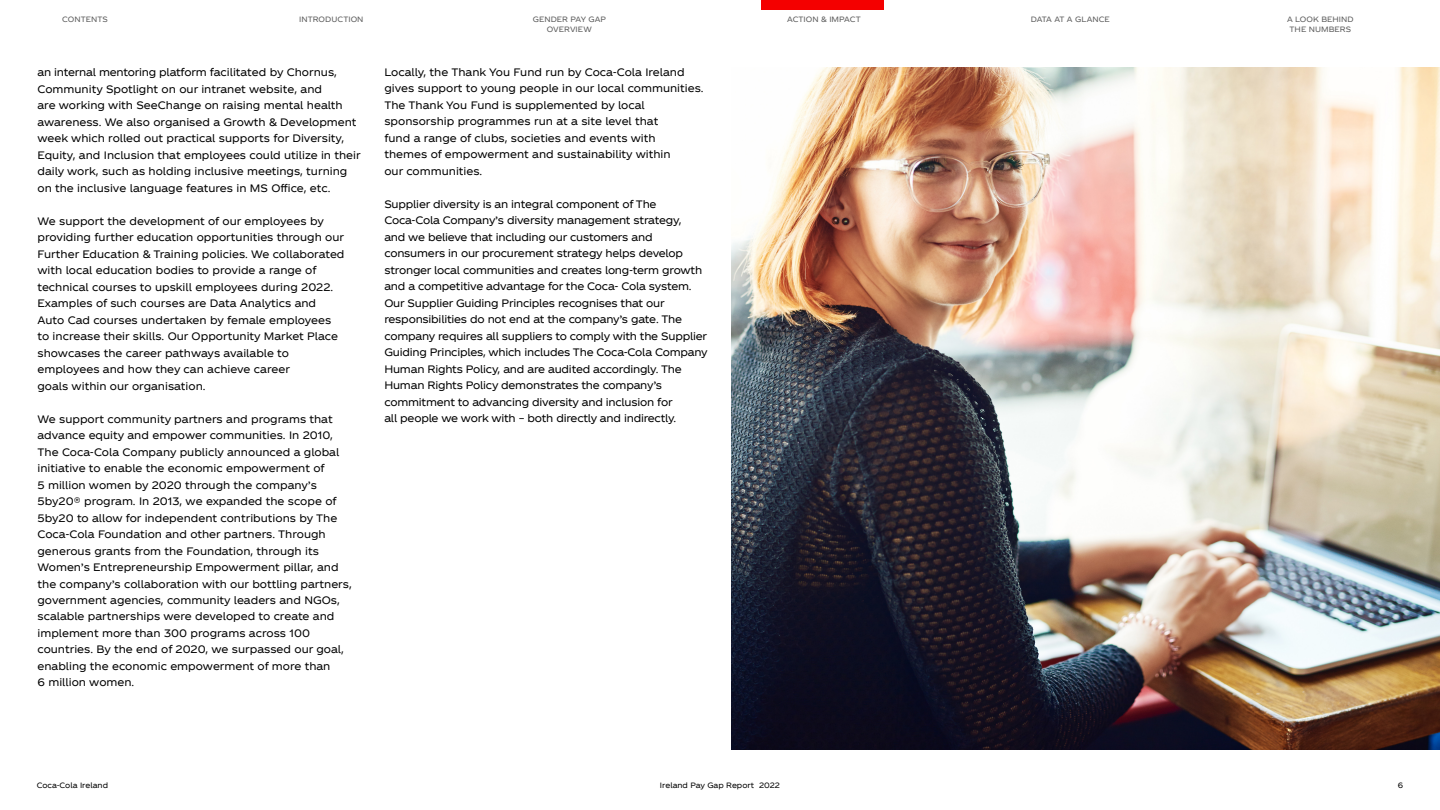
<style>
.page{position:relative;width:1440px;height:810px;background:#fff}
.page>*{position:absolute;margin:0;border:0;box-sizing:border-box;transform-origin:0 0}
.t1{font:10.5px/16.5px "Unity";color:#000}
.t2{font:10.5px/16.5px "Unity";letter-spacing:-.02em;color:#000}
.t3{font:7.5px/9.8px "Unity";letter-spacing:.005em;color:#595959;text-align:center}
.t4{font:7.5px "Unity";color:#000}
.t5{font:7.5px "Unity";color:#000}
</style>
<div class="page">
<div style="left:761px;top:0;width:123px;height:10px;background:#f40000"></div>
<img style="left:731px;top:68px;width:709px;height:682px">
<p class="t3" style="left:62px;top:14px;width:47px">CONTENTS</p>
<p class="t3" style="left:787px;top:14px;width:75px">ACTION &amp; IMPACT</p>
<p class="t3" style="left:299px;top:14px;width:66px">INTRODUCTION</p>
<p class="t3" style="left:533px;top:14px;width:75px">GENDER PAY GAP</p>
<p class="t3" style="left:1031px;top:14px;width:81px">DATA AT A GLANCE</p>
<p class="t3" style="left:547px;top:24px;width:46px">OVERVIEW</p>
<p class="t1" style="left:38px;top:63px;width:325px">an internal mentoring platform facilitated by Chornus, Community Spotlight on our intranet website, and<br>are working with SeeChange on raising mental health awareness. We also organised a Growth &amp; Development week which rolled out practical supports for Diversity, Equity, and Inclusion that employees could utilize in their daily work, such as holding inclusive meetings, turning on the inclusive language features in MS Office, etc.</p>
<p class="t1" style="left:38px;top:211px;width:309px">We support the development of our employees by providing further education opportunities through our Further Education &amp; Training policies. We collaborated with local education bodies to provide a range of technical courses to upskill employees during 2022.<br>Examples of such courses are Data Analytics and Auto Cad courses undertaken by female employees to increase their skills. Our Opportunity Market Place showcases the career pathways available to employees and how they can achieve career<br>goals within our organisation.</p>
<p class="t1" style="left:38px;top:409px;width:316px">We support community partners and programs that advance equity and empower communities. In 2010, The Coca-Cola Company publicly announced a global initiative to enable the economic empowerment of<br>5 million women by 2020 through the company’s 5by20® program. In 2013, we expanded the scope of 5by20 to allow for independent contributions by The Coca-Cola Foundation and other partners. Through generous grants from the Foundation, through its Women’s Entrepreneurship Empowerment pillar, and the company’s collaboration with our bottling partners, government agencies, community leaders and NGOs, scalable partnerships were developed to create and implement more than 300 programs across 100 countries. By the end of 2020, we surpassed our goal, enabling the economic empowerment of more than<br>6 million women.</p>
<p class="t1" style="left:384px;top:63px;width:321px">Locally, the Thank You Fund run by Coca-Cola Ireland gives support to young people in our local communities.<br>The Thank You Fund is supplemented by local sponsorship programmes run at a site level that<br>fund a range of clubs, societies and events with<br>themes of empowerment and sustainability within<br>our communities.</p>
<p class="t2" style="left:384px;top:195px;width:325px">Supplier diversity is an integral component of The Coca-Cola Company’s diversity management strategy,<br>and we believe that including our customers and consumers in our procurement strategy helps develop stronger local communities and creates long-term growth and a competitive advantage for the Coca- Cola system.<br>Our Supplier Guiding Principles recognises that our responsibilities do not end at the company’s gate. The company requires all suppliers to comply with the Supplier Guiding Principles, which includes The Coca-Cola Company Human Rights Policy, and are audited accordingly. The Human Rights Policy demonstrates the company’s commitment to advancing diversity and inclusion for<br>all people we work with – both directly and indirectly.</p>
<p class="t3" style="left:1287px;top:14px;width:68px">A LOOK BEHIND<br>THE NUMBERS</p>
<p class="t4" style="left:37px;top:779px;width:73px">Coca-Cola Ireland</p>
<p class="t4" style="left:660px;top:779px;width:122px">Ireland Pay Gap Report 2022</p>
<p class="t5" style="left:1398px;top:779px;width:7px">6</p>
</div>
